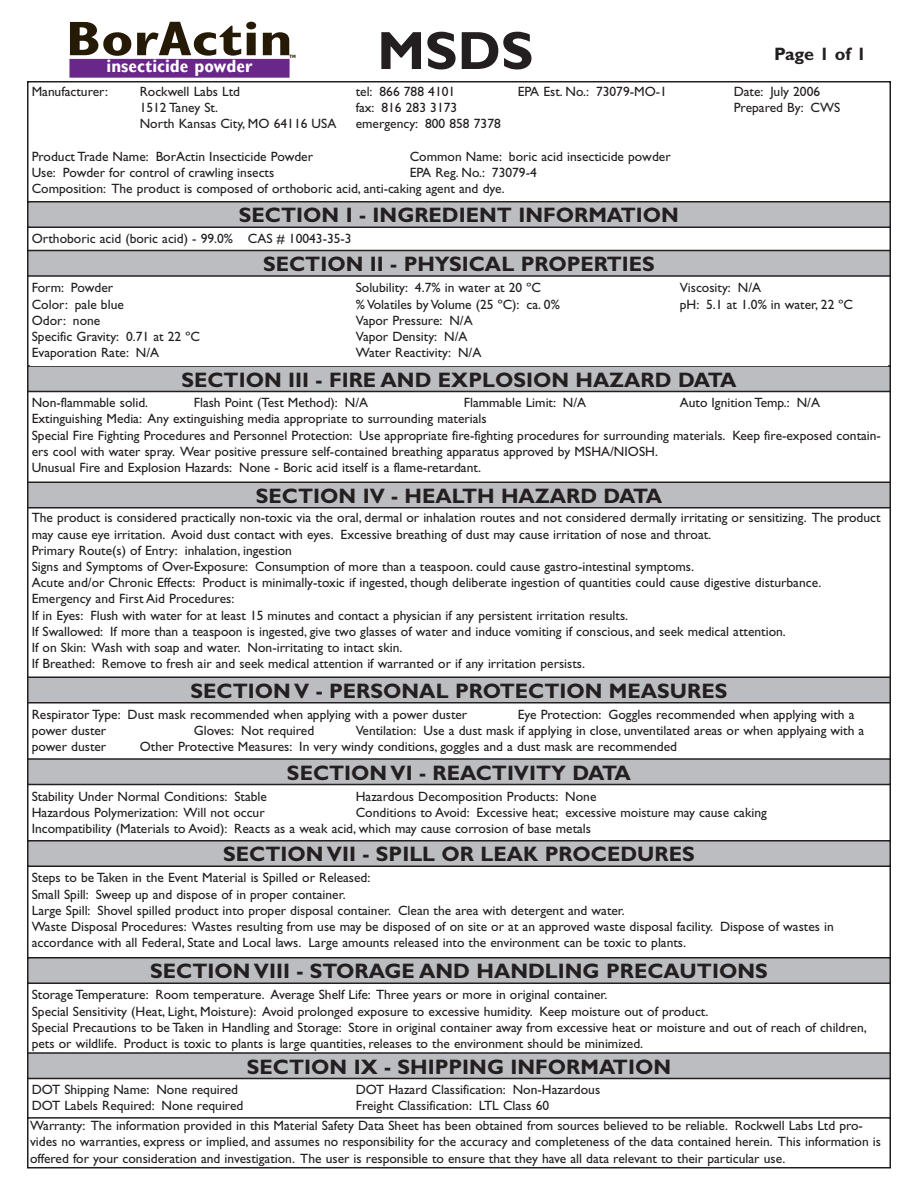
<style>
.page{position:relative;width:918px;height:1188px;background:#fff}
.page>*{position:absolute;margin:0;border:0;box-sizing:border-box;transform-origin:0 0}
.t1{font:700 54px "Gill Sans";color:#231f20}
.t2{font:700 condensed 48.75px "Gill Sans";color:#251a05;scale:1.28 1}
.t3{font:700 21px "Gill Sans";color:#231f20}
.t4{font:700 18px "Gill Sans";letter-spacing:-.015em;color:#231f20}
.t5{font:700 condensed 17.85px "Gill Sans";color:#fff}
.t6{font:13.5px/16.2px "Gill Sans";color:#231f20}
.t7{font:700 condensed 4.65px "Gill Sans";color:#251a05;scale:1.1 1}
</style>
<div class="page">
<div style="left:28px;top:202px;width:862px;height:25px;background:#bcbdc0"></div>
<div style="left:27px;top:201px;width:864px;height:27px;border:2px solid #231f20"></div>
<div style="left:28px;top:250px;width:862px;height:26px;background:#bcbdc0"></div>
<div style="left:27px;top:250px;width:864px;height:27px;border:2px solid #231f20"></div>
<div style="left:28px;top:366px;width:862px;height:26px;background:#bcbdc0"></div>
<div style="left:27px;top:365px;width:864px;height:27px;border:2px solid #231f20"></div>
<div style="left:28px;top:482px;width:862px;height:26px;background:#bcbdc0"></div>
<div style="left:27px;top:482px;width:864px;height:26px;border:2px solid #231f20"></div>
<div style="left:28px;top:677px;width:862px;height:26px;background:#bcbdc0"></div>
<div style="left:27px;top:676px;width:864px;height:28px;border:2px solid #231f20"></div>
<div style="left:28px;top:759px;width:862px;height:25px;background:#bcbdc0"></div>
<div style="left:27px;top:758px;width:864px;height:27px;border:2px solid #231f20"></div>
<div style="left:28px;top:841px;width:862px;height:25px;background:#bcbdc0"></div>
<div style="left:27px;top:840px;width:864px;height:27px;border:2px solid #231f20"></div>
<div style="left:69px;top:59px;width:221px;height:19px;background:#692789"></div>
<div style="left:28px;top:958px;width:862px;height:25px;background:#bcbdc0"></div>
<div style="left:27px;top:957px;width:864px;height:27px;border:2px solid #231f20"></div>
<div style="left:28px;top:1053px;width:862px;height:25px;background:#bcbdc0"></div>
<div style="left:27px;top:1052px;width:864px;height:27px;border:2px solid #231f20"></div>
<div style="left:27px;top:1117px;width:864px;height:51px;border:2px solid #231f20"></div>
<h2 class="t2" style="left:66px;top:10px;width:179px">BorActin</h2>
<h3 class="t5" style="left:107px;top:56px;width:147px">insecticide powder</h3>
<p class="t7" style="left:290px;top:54px;width:7px">TM</p>
<h1 class="t1" style="left:377px;top:19px;width:158px">MSDS</h1>
<h3 class="t4" style="left:774px;top:43px;width:94px">Page 1 of 1</h3>
<p class="t6" style="left:32px;top:83px;width:78px">Manufacturer:</p>
<p class="t6" style="left:140px;top:83px;width:102px">Rockwell Labs Ltd</p>
<p class="t6" style="left:356px;top:83px;width:101px">tel: 866 788 4101</p>
<p class="t6" style="left:518px;top:83px;width:151px">EPA Est. No.: 73079-MO-1</p>
<p class="t6" style="left:734px;top:83px;width:88px">Date: July 2006</p>
<p class="t6" style="left:140px;top:100px;width:80px">1512 Taney St.</p>
<p class="t6" style="left:356px;top:100px;width:103px">fax: 816 283 3173</p>
<p class="t6" style="left:734px;top:100px;width:108px">Prepared By: CWS</p>
<p class="t6" style="left:140px;top:116px;width:198px">North Kansas City, MO 64116 USA</p>
<p class="t6" style="left:356px;top:116px;width:147px">emergency: 800 858 7378</p>
<p class="t6" style="left:32px;top:148px;width:283px">Product Trade Name: BorActin Insecticide Powder</p>
<p class="t6" style="left:410px;top:148px;width:262px">Common Name: boric acid insecticide powder</p>
<p class="t6" style="left:32px;top:164px;width:244px">Use: Powder for control of crawling insects</p>
<p class="t6" style="left:32px;top:164px;width:507px;text-indent:378px">EPA Reg. No.: 73079-4<br>Composition: The product is composed of orthoboric acid, anti-caking agent and dye.</p>
<h3 class="t3" style="left:239px;top:203px;width:442px">SECTION I - INGREDIENT INFORMATION</h3>
<h3 class="t3" style="left:263px;top:252px;width:393px">SECTION II - PHYSICAL PROPERTIES</h3>
<p class="t6" style="left:32px;top:230px;width:321px">Orthoboric acid (boric acid) - 99.0% CAS # 10043-35-3</p>
<p class="t6" style="left:32px;top:280px;width:83px">Form: Powder</p>
<p class="t6" style="left:356px;top:280px;width:187px">Solubility: 4.7% in water at 20 ºC</p>
<p class="t6" style="left:680px;top:280px;width:83px">Viscosity: N/A</p>
<p class="t6" style="left:32px;top:296px;width:94px">Color: pale blue</p>
<p class="t6" style="left:356px;top:296px;width:206px">% Volatiles by Volume (25 ºC): ca. 0%</p>
<p class="t6" style="left:680px;top:296px;width:175px">pH: 5.1 at 1.0% in water, 22 ºC</p>
<p class="t6" style="left:32px;top:312px;width:70px">Odor: none</p>
<p class="t6" style="left:356px;top:312px;width:118px">Vapor Pressure: N/A</p>
<p class="t6" style="left:32px;top:329px;width:170px">Specific Gravity: 0.71 at 22 ºC</p>
<p class="t6" style="left:356px;top:329px;width:113px">Vapor Density: N/A</p>
<p class="t6" style="left:32px;top:345px;width:129px">Evaporation Rate: N/A</p>
<p class="t6" style="left:356px;top:345px;width:127px">Water Reactivity: N/A</p>
<p class="t6" style="left:32px;top:395px;width:118px">Non-flammable solid.</p>
<p class="t6" style="left:194px;top:395px;width:176px">Flash Point (Test Method): N/A</p>
<p class="t6" style="left:464px;top:395px;width:124px">Flammable Limit: N/A</p>
<p class="t6" style="left:680px;top:395px;width:142px">Auto Ignition Temp.: N/A</p>
<p class="t6" style="left:32px;top:411px;width:851px">Extinguishing Media: Any extinguishing media appropriate to surrounding materials<br>Special Fire Fighting Procedures and Personnel Protection: Use appropriate fire-fighting procedures for surrounding materials. Keep fire-exposed contain&shy;ers cool with water spray. Wear positive pressure self-contained breathing apparatus approved by MSHA/NIOSH.<br>Unusual Fire and Explosion Hazards: None - Boric acid itself is a flame-retardant.</p>
<p class="t6" style="left:32px;top:510px;width:850px">The product is considered practically non-toxic via the oral, dermal or inhalation routes and not considered dermally irritating or sensitizing. The product may cause eye irritation. Avoid dust contact with eyes. Excessive breathing of dust may cause irritation of nose and throat.<br>Primary Route(s) of Entry: inhalation, ingestion<br>Signs and Symptoms of Over-Exposure: Consumption of more than a teaspoon. could cause gastro-intestinal symptoms.<br>Acute and/or Chronic Effects: Product is minimally-toxic if ingested, though deliberate ingestion of quantities could cause digestive disturbance.<br>Emergency and First Aid Procedures:<br>If in Eyes: Flush with water for at least 15 minutes and contact a physician if any persistent irritation results.<br>If Swallowed: If more than a teaspoon is ingested, give two glasses of water and induce vomiting if conscious, and seek medical attention.<br>If on Skin: Wash with soap and water. Non-irritating to intact skin.<br>If Breathed: Remove to fresh air and seek medical attention if warranted or if any irritation persists.</p>
<p class="t6" style="left:32px;top:706px;width:437px">Respirator Type: Dust mask recommended when applying with a power duster</p>
<p class="t6" style="left:518px;top:706px;width:338px">Eye Protection: Goggles recommended when applying with a</p>
<p class="t6" style="left:32px;top:723px;width:76px">power duster</p>
<p class="t6" style="left:194px;top:723px;width:122px">Gloves: Not required</p>
<p class="t6" style="left:356px;top:723px;width:510px">Ventilation: Use a dust mask if applying in close, unventilated areas or when applyaing with a</p>
<p class="t6" style="left:32px;top:739px;width:76px">power duster</p>
<p class="t6" style="left:140px;top:739px;width:539px">Other Protective Measures: In very windy conditions, goggles and a dust mask are recommended</p>
<p class="t6" style="left:32px;top:788px;width:237px">Stability Under Normal Conditions: Stable</p>
<p class="t6" style="left:356px;top:788px;width:242px">Hazardous Decomposition Products: None</p>
<p class="t6" style="left:32px;top:804px;width:234px">Hazardous Polymerization: Will not occur</p>
<h3 class="t3" style="left:181px;top:367px;width:557px">SECTION III - FIRE AND EXPLOSION HAZARD DATA</h3>
<h3 class="t3" style="left:256px;top:483px;width:408px">SECTION IV - HEALTH HAZARD DATA</h3>
<h3 class="t3" style="left:191px;top:678px;width:538px">SECTION V - PERSONAL PROTECTION MEASURES</h3>
<h3 class="t3" style="left:287px;top:760px;width:346px">SECTION VI - REACTIVITY DATA</h3>
<p class="t6" style="left:32px;top:804px;width:737px;text-indent:324px">Conditions to Avoid: Excessive heat; excessive moisture may cause caking<br>Incompatibility (Materials to Avoid): Reacts as a weak acid, which may cause corrosion of base metals</p>
<p class="t6" style="left:32px;top:870px;width:804px">Steps to be Taken in the Event Material is Spilled or Released:<br>Small Spill: Sweep up and dispose of in proper container.<br>Large Spill: Shovel spilled product into proper disposal container. Clean the area with detergent and water.<br>Waste Disposal Procedures: Wastes resulting from use may be disposed of on site or at an approved waste disposal facility. Dispose of wastes in accordance with all Federal, State and Local laws. Large amounts released into the environment can be toxic to plants.</p>
<h3 class="t3" style="left:223px;top:842px;width:473px">SECTION VII - SPILL OR LEAK PROCEDURES</h3>
<h3 class="t3" style="left:150px;top:959px;width:619px">SECTION VIII - STORAGE AND HANDLING PRECAUTIONS</h3>
<p class="t6" style="left:32px;top:987px;width:836px">Storage Temperature: Room temperature. Average Shelf Life: Three years or more in original container.<br>Special Sensitivity (Heat, Light, Moisture): Avoid prolonged exposure to excessive humidity. Keep moisture out of product.<br>Special Precautions to be Taken in Handling and Storage: Store in original container away from excessive heat or moisture and out of reach of children, pets or wildlife. Product is toxic to plants is large quantities, releases to the environment should be minimized.</p>
<h3 class="t3" style="left:247px;top:1054px;width:426px">SECTION IX - SHIPPING INFORMATION</h3>
<p class="t6" style="left:32px;top:1082px;width:208px">DOT Shipping Name: None required</p>
<p class="t6" style="left:356px;top:1082px;width:246px">DOT Hazard Classification: Non-Hazardous</p>
<p class="t6" style="left:32px;top:1098px;width:213px">DOT Labels Required: None required</p>
<p class="t6" style="left:30px;top:1096px;width:834px;line-height:19.8px;text-indent:326px">Freight Classification: LTL Class 60<br>Warranty: The information provided in this Material Safety Data Sheet has been obtained from sources believed to be reliable. Rockwell Labs Ltd pro-</p>
<p class="t6" style="left:30px;top:1134px;width:853px">vides no warranties, express or implied, and assumes no responsibility for the accuracy and completeness of the data contained herein. This information is offered for your consideration and investigation. The user is responsible to ensure that they have all data relevant to their particular use.</p>
</div>
